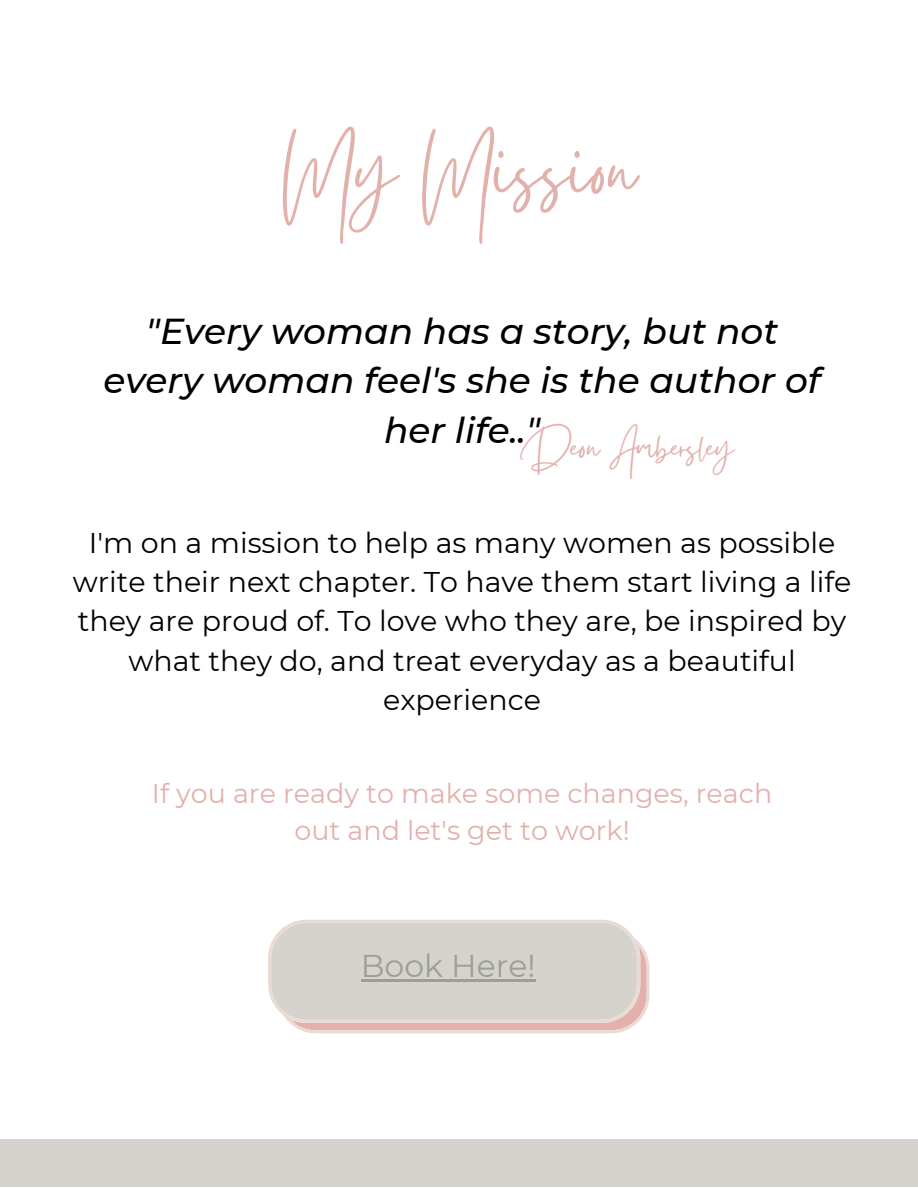
<style>
.page{position:relative;width:918px;height:1188px;background:#fff}
.page>*{position:absolute;margin:0;border:0;box-sizing:border-box;transform-origin:0 0}
.t1{font:94.5px "Gistesy";color:#e3b1ab}
.t2{font:42px "Gistesy";color:#e3b1ab}
.t3{font:italic 500 36px/49.5px "Montserrat";color:#000;text-align:center}
.t4{font:31.5px "Montserrat";color:#9ca094}
.t5{font:28.5px/39.3px "Montserrat";color:#000;text-align:center}
.t6{font:27px/37.2px "Montserrat";color:#e3b1ab;text-align:center}
</style>
<div class="page">
<div style="left:0;top:1139px;width:918px;height:47px;background:#d6d3ce"></div>
<svg style="left:268px;top:920px;width:381px;height:113px;background:#dad3ce"></svg>
<hr style="left:361px;top:980px;width:175px;height:2px;background:#9ca094">
<h1 class="t1" style="left:282px;top:104px;width:356px">My Mission</h1>
<p class="t3" style="left:104px;top:306px;width:719px">"Every woman has a story, but not every woman feel's she is the author of her life.."</p>
<h2 class="t2" style="left:521px;top:418px;width:215px">Deon Ambersley</h2>
<p class="t5" style="left:73px;top:523px;width:780px">I'm on a mission to help as many women as possible write their next chapter. To have them start living a life they are proud of. To love who they are, be inspired by what they do, and treat everyday as a beautiful experience</p>
<p class="t6" style="left:152px;top:775px;width:622px">If you are ready to make some changes, reach out and let's get to work!</p>
<p class="t4" style="left:361px;top:947px;width:176px">Book Here!</p>
</div>
